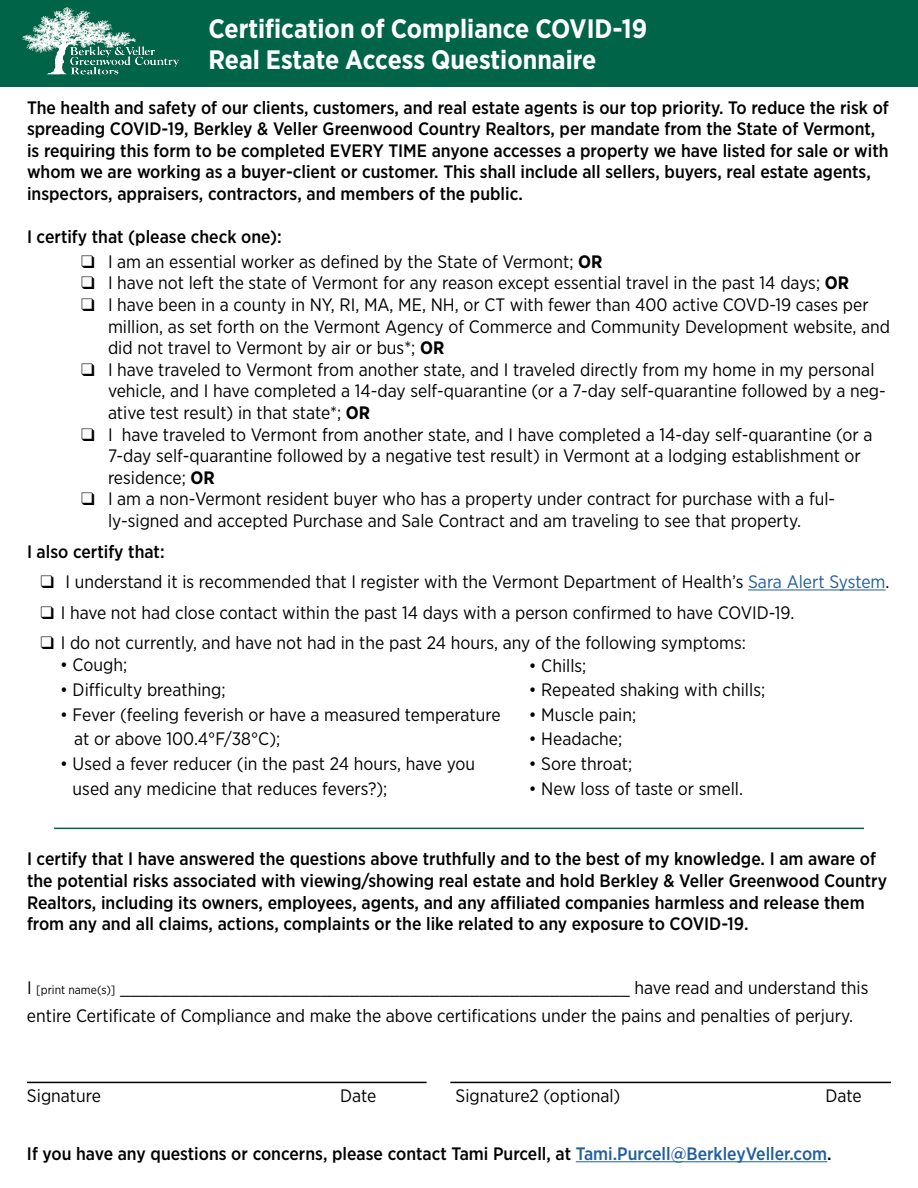
<style>
.page{position:relative;width:918px;height:1188px;background:#fff}
.page>*{position:absolute;margin:0;border:0;box-sizing:border-box;transform-origin:0 0}
.t1{font:700 26.7px/32px "Gotham Narrow";color:#fff}
.t2{font:18px/21.6px "Gotham Narrow";color:#000}
.t3{font:500 18px/21.6px "Gotham Narrow";color:#000}
.s1{font-weight:700}
.s2{color:#215e9e}
.s3{font-size:12px}
</style>
<div class="page">
<div style="left:0;top:0;width:918px;height:86px;background:#006548"></div>
<hr style="left:748px;top:590px;width:138px;height:1px;background:#215e9e">
<hr style="left:576px;top:1161px;width:251px;height:1px;background:#215e9e">
<hr style="left:54px;top:828px;width:810px;height:1px;background:#006548">
<img style="left:22px;top:7px;width:157px;height:68px">
<hr style="left:27px;top:1082px;width:400px;height:1px;background:#000">
<hr style="left:450px;top:1082px;width:441px;height:1px;background:#000">
<h1 class="t1" style="left:208px;top:12px;width:440px">Certification of Compliance COVID-19<br>Real Estate Access Questionnaire</h1>
<p class="t3" style="left:27px;top:96px;width:863px">The health and safety of our clients, customers, and real estate agents is our top priority. To reduce the risk of spreading COVID-19, Berkley &amp; Veller Greenwood Country Realtors, per mandate from the State of Vermont, is requiring this form to be completed EVERY TIME anyone accesses a property we have listed for sale or with whom we are working as a buyer-client or customer. This shall include all sellers, buyers, real estate agents, inspectors, appraisers, contractors, and members of the public.</p>
<p class="t3" style="left:27px;top:226px;width:256px">I certify that (please check one):</p>
<p class="t2" style="left:81px;top:250px;width:523px">❑ I am an essential worker as defined by the State of Vermont; <span class="s1">OR</span></p>
<p class="t2" style="left:81px;top:272px;width:770px">❑ I have not left the state of Vermont for any reason except essential travel in the past 14 days; <span class="s1">OR</span></p>
<p class="t2" style="left:108px;top:293px;width:784px;text-indent:-27px">❑ I have been in a county in NY, RI, MA, ME, NH, or CT with fewer than 400 active COVD-19 cases per million, as set forth on the Vermont Agency of Commerce and Community Development website, and did not travel to Vermont by air or bus*; <span class="s1">OR</span></p>
<p class="t2" style="left:108px;top:358px;width:779px;text-indent:-27px">❑ I have traveled to Vermont from another state, and I traveled directly from my home in my personal vehicle, and I have completed a 14-day self-quarantine (or a 7-day self-quarantine followed by a neg&shy;ative test result) in that state*; <span class="s1">OR</span></p>
<p class="t2" style="left:108px;top:423px;width:766px;text-indent:-27px">❑ I have traveled to Vermont from another state, and I have completed a 14-day self-quarantine (or a<br>7-day self-quarantine followed by a negative test result) in Vermont at a lodging establishment or residence; <span class="s1">OR</span></p>
<p class="t2" style="left:81px;top:488px;width:756px;text-align:center">❑ I am a non-Vermont resident buyer who has a property under contract for purchase with a ful&shy;ly-signed and accepted Purchase and Sale Contract and am traveling to see that property.</p>
<p class="t3" style="left:27px;top:540px;width:139px">I also certify that:</p>
<p class="t2" style="left:40px;top:571px;width:851px">❑ I understand it is recommended that I register with the Vermont Department of Health’s <span class="s2">Sara Alert System</span>.</p>
<p class="t2" style="left:40px;top:601px;width:756px">❑ I have not had close contact within the past 14 days with a person confirmed to have COVID-19.</p>
<p class="t2" style="left:40px;top:632px;width:707px">❑ I do not currently, and have not had in the past 24 hours, any of the following symptoms:</p>
<p class="t2" style="left:60px;top:654px;width:69px">• Cough;</p>
<p class="t2" style="left:60px;top:679px;width:167px">• Difficulty breathing;</p>
<p class="t2" style="left:74px;top:702px;width:428px;line-height:24.6px;text-indent:-14px">• Fever (feeling feverish or have a measured temperature at or above 100.4°F/38°C);</p>
<p class="t2" style="left:73px;top:751px;width:404px;line-height:24.6px;text-indent:-12px">• Used a fever reducer (in the past 24 hours, have you used any medicine that reduces fevers?);</p>
<p class="t2" style="left:529px;top:654px;width:59px">• Chills;</p>
<p class="t2" style="left:529px;top:679px;width:238px">• Repeated shaking with chills;</p>
<p class="t2" style="left:529px;top:703px;width:109px">• Muscle pain;</p>
<p class="t2" style="left:529px;top:728px;width:95px">• Headache;</p>
<p class="t2" style="left:529px;top:752px;width:105px">• Sore throat;</p>
<p class="t2" style="left:529px;top:777px;width:216px">• New loss of taste or smell.</p>
<p class="t3" style="left:27px;top:848px;width:862px">I certify that I have answered the questions above truthfully and to the best of my knowledge. I am aware of the potential risks associated with viewing/showing real estate and hold Berkley &amp; Veller Greenwood Country Realtors, including its owners, employees, agents, and any affiliated companies harmless and release them from any and all claims, actions, complaints or the like related to any exposure to COVID-19.</p>
<p class="t2" style="left:27px;top:974px;width:843px;line-height:27.6px">I <span class="s3">[print name(s)]</span> ___________________________________________________ have read and understand this entire Certificate of Compliance and make the above certifications under the pains and penalties of perjury.</p>
<p class="t2" style="left:27px;top:1084px;width:75px">Signature</p>
<p class="t2" style="left:340px;top:1084px;width:38px">Date</p>
<p class="t2" style="left:456px;top:1084px;width:166px">Signature2 (optional)</p>
<p class="t2" style="left:826px;top:1084px;width:38px">Date</p>
<p class="t3" style="left:27px;top:1143px;width:806px">If you have any questions or concerns, please contact Tami Purcell, at <span class="s2">Tami.Purcell@BerkleyVeller.com</span>.</p>
</div>
